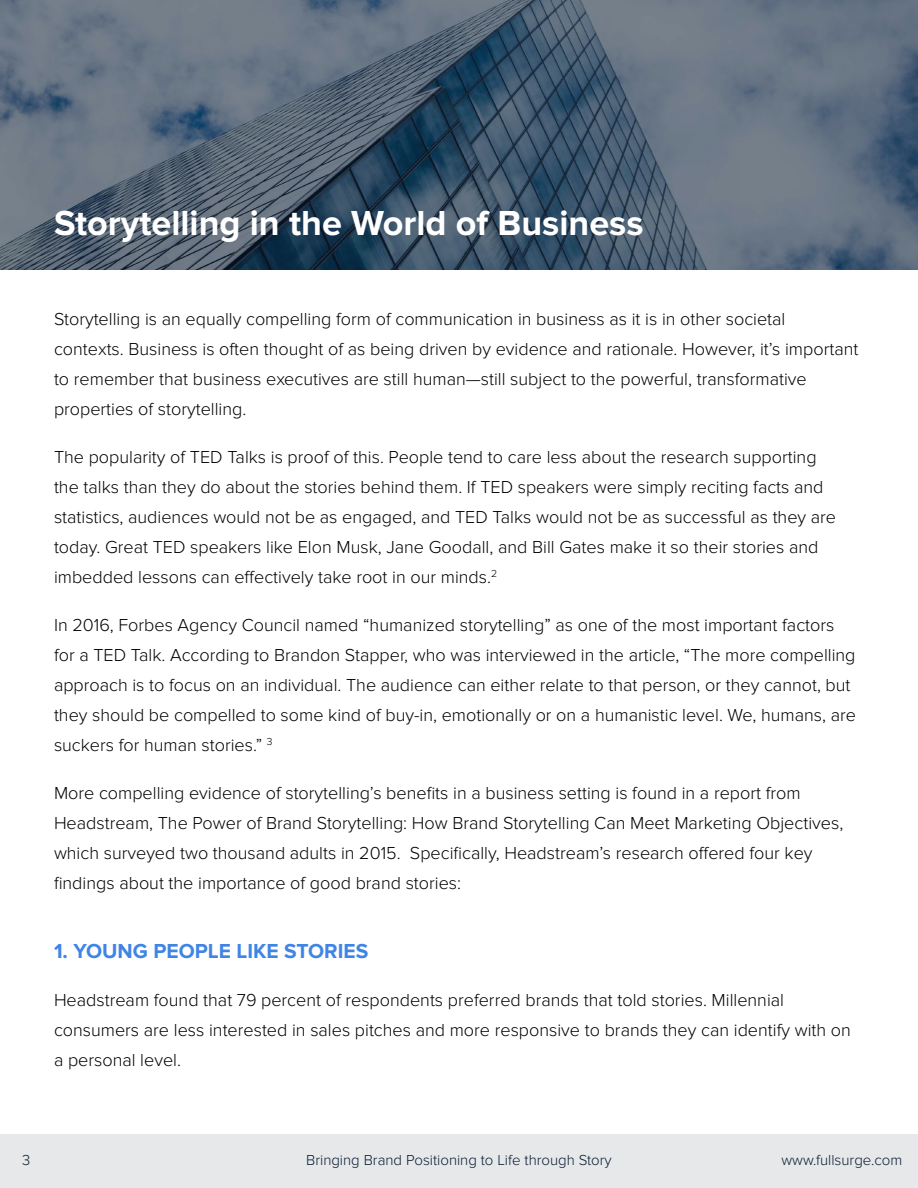
<style>
.page{position:relative;width:918px;height:1188px;background:#fff}
.page>*{position:absolute;margin:0;border:0;box-sizing:border-box;transform-origin:0 0}
.t1{font:700 36px "Proxima Nova";color:#fff}
.t2{font:700 21px "Proxima Nova";color:#4085e6}
.t3{font:300 18px/30px "Proxima Nova";color:#000}
.t4{font:300 15px "Proxima Nova";color:#0a1b32}
</style>
<div class="page">
<div style="left:0;top:1134px;width:918px;height:54px;background:#e6e8ea"></div>
<svg style="left:0;top:0;width:918px;height:270px;background:#567"></svg>
<p class="t1" style="left:54px;top:203px;width:591px">Storytelling in the World of Business</p>
<p class="t3" style="left:54px;top:304px;width:806px">Storytelling is an equally compelling form of communication in business as it is in other societal contexts. Business is often thought of as being driven by evidence and rationale. However, it’s important to remember that business executives are still human—still subject to the powerful, transformative properties of storytelling.</p>
<p class="t3" style="left:54px;top:442px;width:784px">The popularity of TED Talks is proof of this. People tend to care less about the research supporting the talks than they do about the stories behind them. If TED speakers were simply reciting facts and statistics, audiences would not be as engaged, and TED Talks would not be as successful as they are today. Great TED speakers like Elon Musk, Jane Goodall, and Bill Gates make it so their stories and imbedded lessons can effectively take root in our minds.<sup>2</sup></p>
<p class="t3" style="left:54px;top:610px;width:804px">In 2016, Forbes Agency Council named “humanized storytelling” as one of the most important factors for a TED Talk. According to Brandon Stapper, who was interviewed in the article, “The more compelling approach is to focus on an individual. The audience can either relate to that person, or they cannot, but they should be compelled to some kind of buy-in, emotionally or on a humanistic level. We, humans, are suckers for human stories.” <sup>3</sup></p>
<p class="t3" style="left:54px;top:778px;width:791px">More compelling evidence of storytelling’s benefits in a business setting is found in a report from Headstream, The Power of Brand Storytelling: How Brand Storytelling Can Meet Marketing Objectives, which surveyed two thousand adults in 2015. Specifically, Headstream’s research offered four key findings about the importance of good brand stories:</p>
<p class="t2" style="left:54px;top:939px;width:316px">1. YOUNG PEOPLE LIKE STORIES</p>
<p class="t3" style="left:54px;top:985px;width:798px">Headstream found that 79 percent of respondents preferred brands that told stories. Millennial consumers are less interested in sales pitches and more responsive to brands they can identify with on a personal level.</p>
<p class="t4" style="left:22px;top:1151px;width:10px">3</p>
<p class="t4" style="left:306px;top:1151px;width:307px">Bringing Brand Positioning to Life through Story</p>
<p class="t4" style="left:782px;top:1151px;width:122px">www.fullsurge.com</p>
</div>
